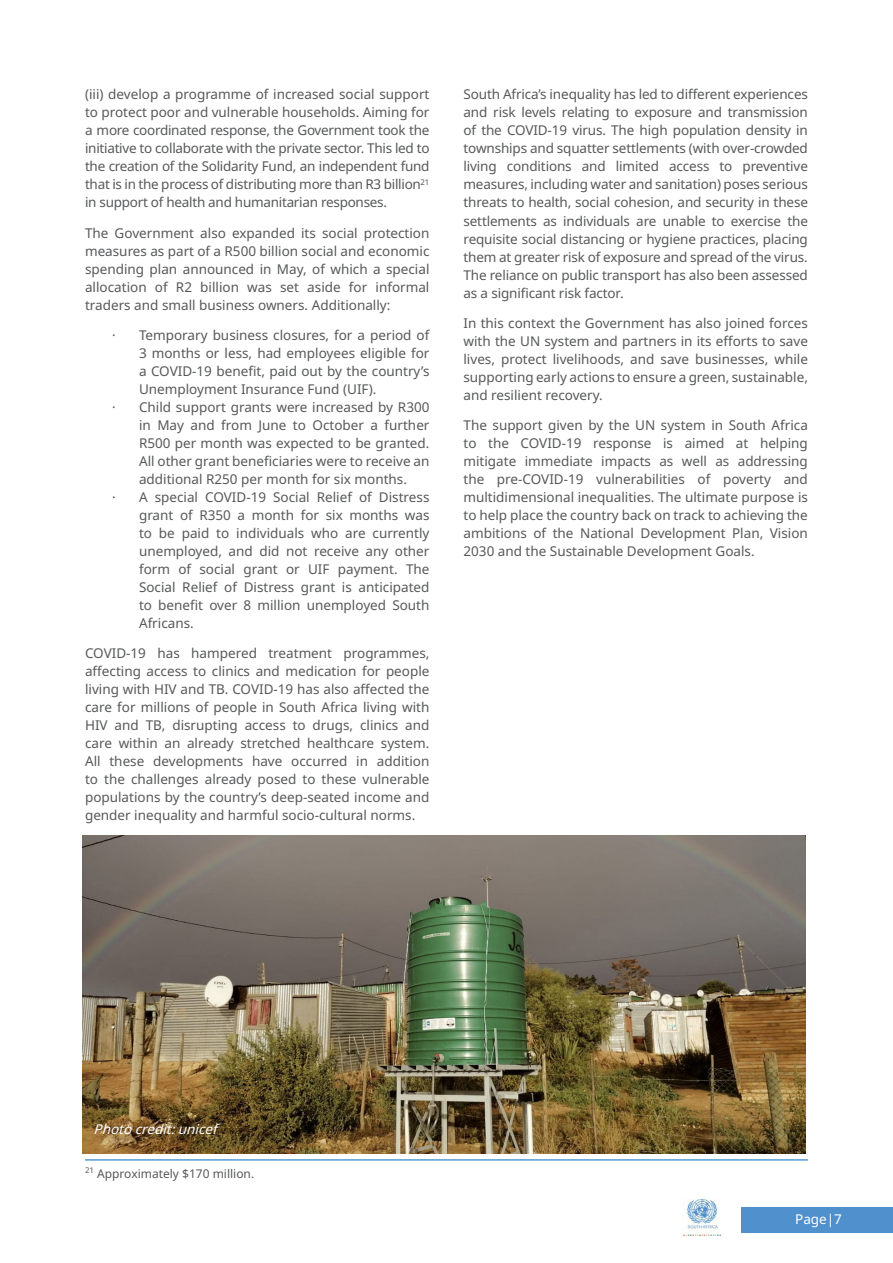
<style>
.page{position:relative;width:893px;height:1263px;background:#fff}
.page>*{position:absolute;margin:0;border:0;box-sizing:border-box;transform-origin:0 0}
.t1{font:13.5px/18px "Noto Sans";color:#57585a;text-align:justify}
.t2{font:italic 13.5px "Noto Sans";color:#fff}
.t3{font:13.5px "Noto Sans";color:#fff}
.t4{font:12px "Noto Sans";color:#57585a}
</style>
<div class="page">
<hr style="left:85px;top:1159px;width:723px;height:1px;background:#006bb8">
<img style="left:83px;top:836px;width:723px;height:317px">
<div style="left:741px;top:1207px;width:152px;height:25px;background:#5090cc"></div>
<img style="left:683px;top:1200px;width:39px;height:36px">
<p class="t1" style="left:85px;top:86px;width:346px">(iii) develop a programme of increased social support to protect poor and vulnerable households. Aiming for a more coordinated response, the Government took the initiative to collaborate with the private sector. This led to the creation of the Solidarity Fund, an independent fund that is in the process of distributing more than R3 billion<sup>21 </sup>in support of health and humanitarian responses.</p>
<p class="t1" style="left:85px;top:224px;width:346px">The Government also expanded its social protection measures as part of a R500 billion social and economic spending plan announced in May, of which a special allocation of R2 billion was set aside for informal traders and small business owners. Additionally:</p>
<p class="t1" style="left:139px;top:326px;width:292px;text-indent:-27px">· Temporary business closures, for a period of 3 months or less, had employees eligible for a COVID-19 benefit, paid out by the country’s Unemployment Insurance Fund (UIF).</p>
<p class="t1" style="left:139px;top:398px;width:292px;text-indent:-27px">· Child support grants were increased by R300 in May and from June to October a further R500 per month was expected to be granted.<br>All other grant beneficiaries were to receive an additional R250 per month for six months.</p>
<p class="t1" style="left:139px;top:488px;width:292px;text-indent:-27px">· A special COVID-19 Social Relief of Distress grant of R350 a month for six months was to be paid to individuals who are currently unemployed, and did not receive any other form of social grant or UIF payment. The Social Relief of Distress grant is anticipated to benefit over 8 million unemployed South Africans.</p>
<p class="t1" style="left:85px;top:644px;width:346px">COVID-19 has hampered treatment programmes, affecting access to clinics and medication for people living with HIV and TB. COVID-19 has also affected the care for millions of people in South Africa living with HIV and TB, disrupting access to drugs, clinics and care within an already stretched healthcare system.<br>All these developments have occurred in addition to the challenges already posed to these vulnerable populations by the country’s deep-seated income and gender inequality and harmful socio-cultural norms.</p>
<p class="t1" style="left:463px;top:86px;width:346px">South Africa’s inequality has led to different experiences and risk levels relating to exposure and transmission of the COVID-19 virus. The high population density in townships and squatter settlements (with over-crowded living conditions and limited access to preventive measures, including water and sanitation) poses serious threats to health, social cohesion, and security in these settlements as individuals are unable to exercise the requisite social distancing or hygiene practices, placing them at greater risk of exposure and spread of the virus.<br>The reliance on public transport has also been assessed as a significant risk factor.</p>
<p class="t1" style="left:463px;top:314px;width:346px">In this context the Government has also joined forces with the UN system and partners in its efforts to save lives, protect livelihoods, and save businesses, while supporting early actions to ensure a green, sustainable, and resilient recovery.</p>
<p class="t1" style="left:463px;top:416px;width:346px">The support given by the UN system in South Africa to the COVID-19 response is aimed at helping mitigate immediate impacts as well as addressing the pre-COVID-19 vulnerabilities of poverty and multidimensional inequalities. The ultimate purpose is to help place the country back on track to achieving the ambitions of the National Development Plan, Vision 2030 and the Sustainable Development Goals.</p>
<p class="t2" style="left:94px;top:1120px;width:130px">Photocredit:unicef</p>
<p class="t4" style="left:85px;top:1165px;width:171px"><sup>21</sup> Approximately $170 million.</p>
<p class="t3" style="left:795px;top:1210px;width:48px">Page|7</p>
</div>
